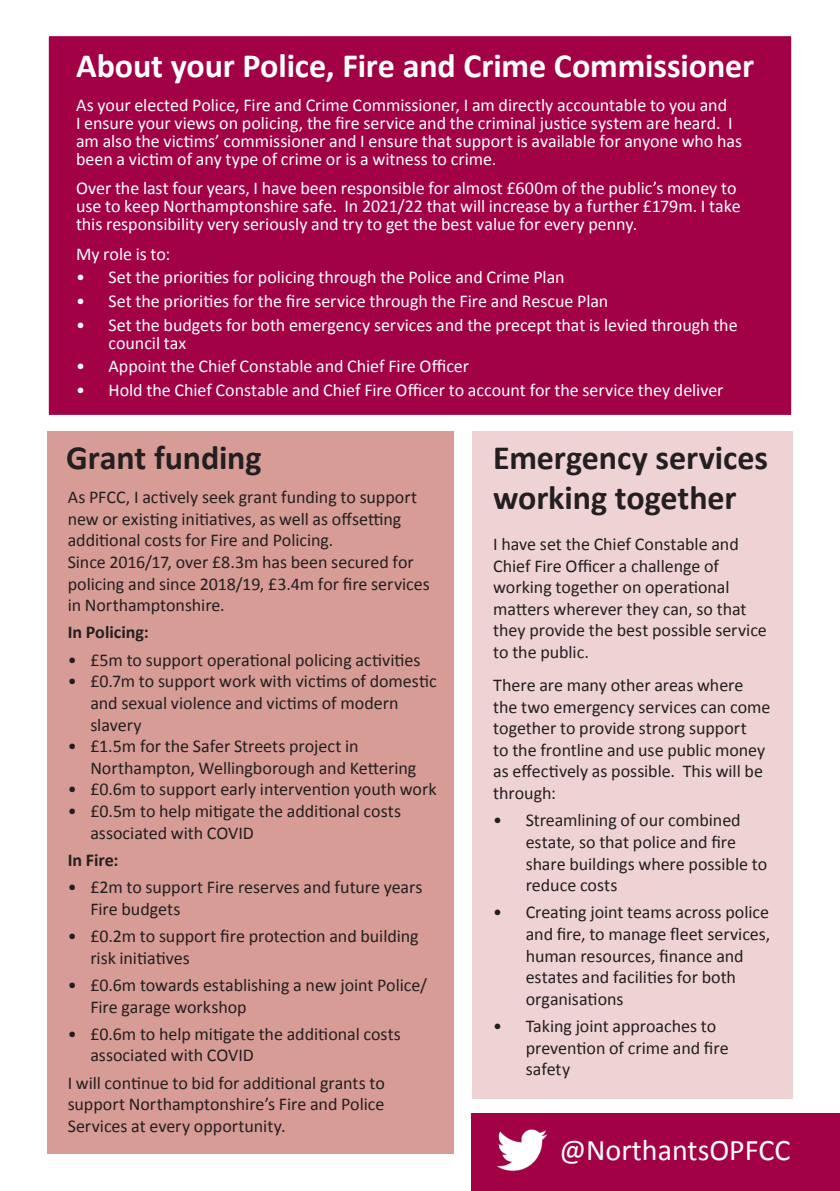
<style>
.page{position:relative;width:840px;height:1191px;background:#fff}
.page>*{position:absolute;margin:0;border:0;box-sizing:border-box;transform-origin:0 0}
.t1{font:700 34px "Calibri";letter-spacing:-.005em;color:#231f20}
.t2{font:700 34px "Calibri";letter-spacing:-.005em;color:#fff}
.t3{font:30px "Calibri";color:#fff}
.t4{font:18px/21.6px "Calibri";letter-spacing:-.005em;color:#231f20}
.t5{font:18px/18px "Calibri";letter-spacing:-.005em;color:#fff}
.t6{font:700 18px "Calibri";color:#231f20}
</style>
<div class="page">
<div style="left:471px;top:431px;width:320px;height:667px;background:#efd2d4"></div>
<div style="left:47px;top:34px;width:745px;height:383px;background:#a30146;border:2px solid #fff"></div>
<div style="left:48px;top:431px;width:406px;height:722px;background:#d69c95"></div>
<div style="left:471px;top:1113px;width:368px;height:78px;background:#a30146"></div>
<img style="left:497px;top:1129px;width:51px;height:42px">
<h1 class="t2" style="left:76px;top:42px;width:679px">About your Police, Fire and Crime Commissioner</h1>
<p class="t5" style="left:76px;top:95px;width:667px">As your elected Police, Fire and Crime Commissioner, I am directly accountable to you and<br>I ensure your views on policing, the fire service and the criminal justice system are heard. I am also the victims’ commissioner and I ensure that support is available for anyone who has been a victim of any type of crime or is a witness to crime.</p>
<p class="t5" style="left:76px;top:179px;width:665px">Over the last four years, I have been responsible for almost £600m of the public’s money to use to keep Northamptonshire safe. In 2021/22 that will increase by a further £179m. I take this responsibility very seriously and try to get the best value for every penny.</p>
<p class="t5" style="left:76px;top:244px;width:96px">My role is to:</p>
<p class="t5" style="left:76px;top:268px;width:490px">• Set the priorities for policing through the Police and Crime Plan</p>
<p class="t5" style="left:76px;top:291px;width:533px">• Set the priorities for the fire service through the Fire and Rescue Plan</p>
<p class="t5" style="left:108px;top:315px;width:630px;text-indent:-32px">• Set the budgets for both emergency services and the precept that is levied through the council tax</p>
<p class="t5" style="left:76px;top:357px;width:394px">• Appoint the Chief Constable and Chief Fire Officer</p>
<p class="t5" style="left:76px;top:380px;width:648px">• Hold the Chief Constable and Chief Fire Officer to account for the service they deliver</p>
<h1 class="t1" style="left:66px;top:433px;width:197px">Grant funding</h1>
<h1 class="t1" style="left:493px;top:433px;width:276px">Emergency services</h1>
<p class="t4" style="left:68px;top:486px;width:351px">As PFCC, I actively seek grant funding to support</p>
<h1 class="t1" style="left:493px;top:473px;width:245px">working together</h1>
<p class="t4" style="left:68px;top:507px;width:363px">new or existing initiatives, as well as offsetting additional costs for Fire and Policing.<br>Since 2016/17, over £8.3m has been secured for policing and since 2018/19, £3.4m for fire services in Northamptonshire.</p>
<p class="t6" style="left:68px;top:620px;width:83px">In Policing:</p>
<p class="t4" style="left:68px;top:648px;width:354px">• £5m to support operational policing activities</p>
<p class="t4" style="left:90px;top:670px;width:347px;text-indent:-23px">• £0.7m to support work with victims of domestic and sexual violence and victims of modern slavery</p>
<p class="t4" style="left:90px;top:735px;width:327px;text-indent:-23px">• £1.5m for the Safer Streets project in<br>Northampton, Wellingborough and Kettering</p>
<p class="t4" style="left:68px;top:778px;width:370px">• £0.6m to support early intervention youth work</p>
<p class="t4" style="left:90px;top:799px;width:312px;text-indent:-23px">• £0.5m to help mitigate the additional costs associated with COVID</p>
<p class="t6" style="left:68px;top:847px;width:52px">In Fire:</p>
<p class="t4" style="left:90px;top:876px;width:333px;text-indent:-23px">• £2m to support Fire reserves and future years<br>Fire budgets</p>
<p class="t4" style="left:90px;top:924px;width:330px;text-indent:-23px">• £0.2m to support fire protection and building risk initiatives</p>
<p class="t4" style="left:90px;top:973px;width:338px;text-indent:-23px">• £0.6m towards establishing a new joint Police/<br>Fire garage workshop</p>
<p class="t4" style="left:90px;top:1022px;width:312px;text-indent:-23px">• £0.6m to help mitigate the additional costs associated with COVID</p>
<p class="t4" style="left:68px;top:1071px;width:318px;text-align:justify">I will continue to bid for additional grants to support Northamptonshire’s Fire and Police Services at every opportunity.</p>
<p class="t4" style="left:493px;top:533px;width:275px">I have set the Chief Constable and<br>Chief Fire Officer a challenge of working together on operational matters wherever they can, so that they provide the best possible service to the public.</p>
<p class="t4" style="left:493px;top:673px;width:278px">There are many other areas where the two emergency services can come together to provide strong support<br>to the frontline and use public money as effectively as possible. This will be through:</p>
<p class="t4" style="left:525px;top:809px;width:243px;text-indent:-32px">• Streamlining of our combined estate, so that police and fire share buildings where possible to reduce costs</p>
<p class="t4" style="left:525px;top:901px;width:246px;text-indent:-32px">• Creating joint teams across police and fire, to manage fleet services, human resources, finance and estates and facilities for both organisations</p>
<p class="t4" style="left:525px;top:1014px;width:204px;text-indent:-32px">• Taking joint approaches to prevention of crime and fire safety</p>
<h2 class="t3" style="left:559px;top:1129px;width:232px">@NorthantsOPFCC</h2>
</div>
